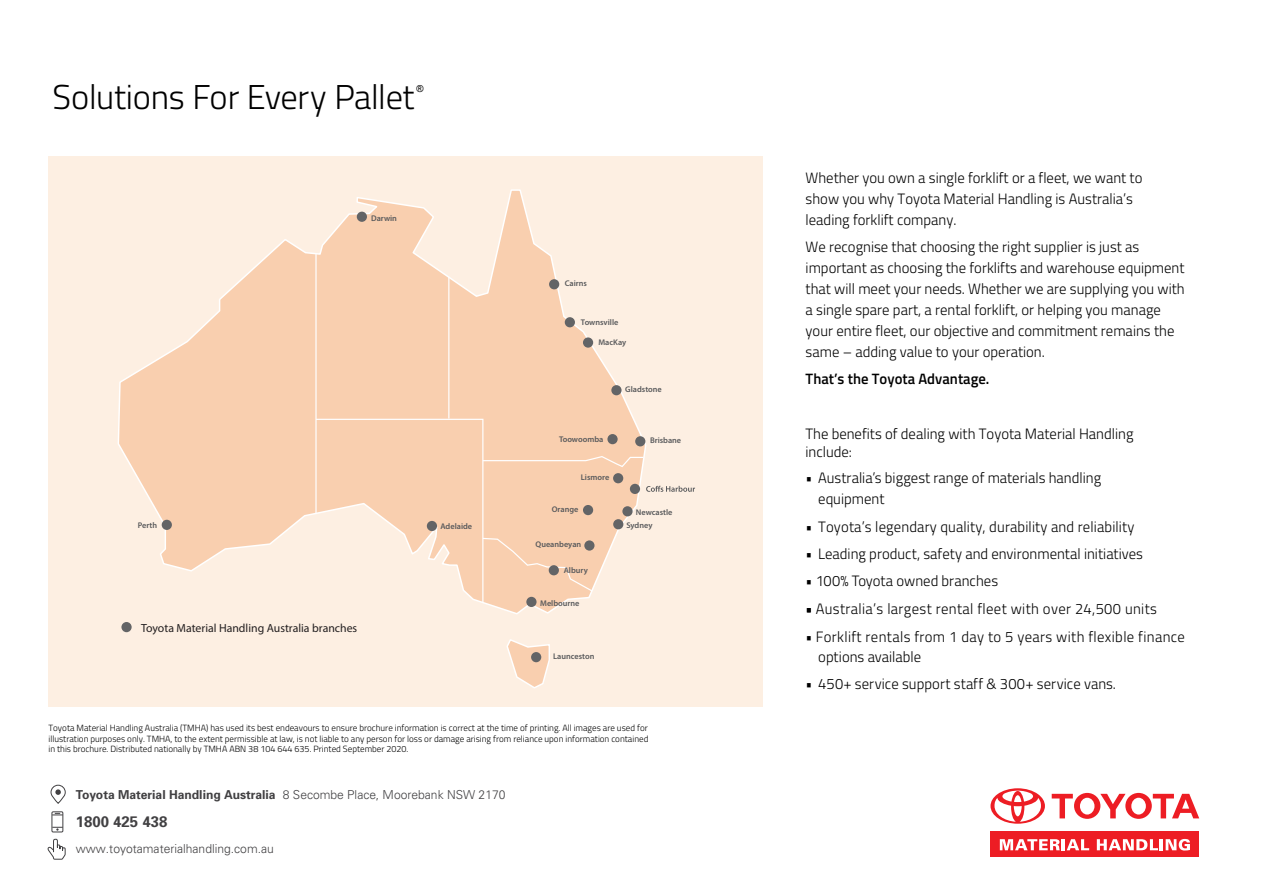
<style>
.page{position:relative;width:1263px;height:893px;background:#fff}
.page>*{position:absolute;margin:0;border:0;box-sizing:border-box;transform-origin:0 0}
.t1{font:300 34.5px "Titillium";letter-spacing:-.01em;color:#000}
.t2{font:700 15.3px "Univers";color:#414042}
.t3{font:300 15px/21px "Titillium";color:#000}
.t4{font:300 15px "Titillium";letter-spacing:.025em;color:#000}
.t5{font:600 15px "Titillium";color:#000}
.t6{font:700 12.3px "Univers";color:#414042}
.t7{font:300 12.3px "Univers";color:#414042}
.t8{font:11.85px "Myriad Pro";color:#231f20}
.t9{font:9.6px "Arial";color:#000}
.t10{font:300 9px/10.8px "Titillium";color:#000;text-align:justify}
.t11{font:600 8.25px "Myriad Pro";color:#58595b}
.s1{font-weight:300}
</style>
<div class="page">
<svg style="left:990px;top:788px;width:55px;height:36px"></svg>
<svg style="left:1052px;top:793px;width:147px;height:26px"></svg>
<div style="left:990px;top:831px;width:209px;height:26px;background:#ed1d24"></div>
<svg style="left:1000px;top:839px;width:89px;height:11px"></svg>
<svg style="left:1097px;top:839px;width:93px;height:11px"></svg>
<svg style="left:47px;top:838px;width:19px;height:22px"></svg>
<div style="left:52px;top:811px;width:11px;height:21px;border:1px solid #414042"></div>
<svg style="left:52px;top:813px;width:11px;height:2px"></svg>
<svg style="left:52px;top:827px;width:11px;height:4px"></svg>
<svg style="left:50px;top:784px;width:16px;height:20px"></svg>
<div style="left:49px;top:157px;width:714px;height:549px;background:#fdefe2"></div>
<svg style="left:506px;top:639px;width:44px;height:50px"></svg>
<svg style="left:118px;top:189px;width:516px;height:425px"></svg>
<hr style="left:315px;top:254px;width:2px;height:260px;background:#fff">
<hr style="left:448px;top:277px;width:1px;height:141px;background:#fff">
<div style="left:162px;top:520px;width:10px;height:10px;background:#636466;border-radius:50%"></div>
<div style="left:357px;top:212px;width:10px;height:10px;background:#636466;border-radius:50%"></div>
<div style="left:565px;top:317px;width:10px;height:10px;background:#636466;border-radius:50%"></div>
<div style="left:549px;top:279px;width:10px;height:10px;background:#636466;border-radius:50%"></div>
<div style="left:611px;top:385px;width:10px;height:10px;background:#636466;border-radius:50%"></div>
<div style="left:583px;top:337px;width:10px;height:11px;background:#636466;border-radius:50%"></div>
<svg style="left:526px;top:597px;width:10px;height:10px"></svg>
<div style="left:531px;top:652px;width:10px;height:10px;background:#636466;border-radius:50%"></div>
<svg style="left:315px;top:418px;width:380px;height:186px"></svg>
<div style="left:121px;top:622px;width:11px;height:10px;background:#636466;border-radius:50%"></div>
<h1 class="t1" style="left:53px;top:72px;width:363px">Solutions For Every Pallet</h1>
<p class="t9" style="left:416px;top:82px;width:9px">®</p>
<p class="t11" style="left:371px;top:213px;width:27px">Darwin</p>
<p class="t11" style="left:138px;top:520px;width:21px">Perth</p>
<p class="t8" style="left:141px;top:620px;width:218px">Toyota Material Handling Australia branches</p>
<p class="t11" style="left:440px;top:521px;width:33px">Adelaide</p>
<p class="t11" style="left:565px;top:278px;width:24px">Cairns</p>
<p class="t11" style="left:581px;top:317px;width:39px">Townsville</p>
<p class="t11" style="left:598px;top:337px;width:29px">MacKay</p>
<p class="t11" style="left:625px;top:384px;width:38px">Gladstone</p>
<p class="t11" style="left:559px;top:434px;width:46px">Toowoomba</p>
<p class="t11" style="left:581px;top:472px;width:30px">Lismore</p>
<p class="t11" style="left:552px;top:503px;width:28px">Orange</p>
<p class="t11" style="left:535px;top:539px;width:47px">Queanbeyan</p>
<p class="t11" style="left:564px;top:565px;width:26px">Albury</p>
<p class="t11" style="left:540px;top:598px;width:41px">Melbourne</p>
<p class="t11" style="left:650px;top:435px;width:33px">Brisbane</p>
<p class="t11" style="left:636px;top:507px;width:38px">Newcastle</p>
<p class="t11" style="left:626px;top:520px;width:28px">Sydney</p>
<p class="t11" style="left:553px;top:651px;width:43px">Launceston</p>
<p class="t10" style="left:49px;top:722px;width:601px">Toyota Material Handling Australia (TMHA) has used its best endeavours to ensure brochure information is correct at the time of printing. All images are used for illustration purposes only. TMHA, to the extent permissible at law, is not liable to any person for loss or damage arising from reliance upon information contained in this brochure. Distributed nationally by TMHA ABN 38 104 644 635. Printed September 2020.</p>
<p class="t6" style="left:76px;top:786px;width:431px">Toyota Material Handling Australia <span class="s1">8 Secombe Place, Moorebank NSW 2170</span></p>
<p class="t2" style="left:76px;top:812px;width:93px">1800 425 438</p>
<p class="t7" style="left:76px;top:841px;width:200px">www.toyotamaterialhandling.com.au</p>
<p class="t3" style="left:806px;top:167px;width:338px">Whether you own a single forklift or a fleet, we want to show you why Toyota Material Handling is Australia’s leading forklift company.</p>
<p class="t3" style="left:806px;top:236px;width:381px">We recognise that choosing the right supplier is just as important as choosing the forklifts and warehouse equipment that will meet your needs. Whether we are supplying you with a single spare part, a rental forklift, or helping you manage your entire fleet, our objective and commitment remains the same – adding value to your operation.</p>
<p class="t5" style="left:806px;top:367px;width:185px">That’s the Toyota Advantage.</p>
<p class="t3" style="left:805px;top:425px;width:330px;line-height:17.7px">The benefits of dealing with Toyota Material Handling include:</p>
<p class="t3" style="left:818px;top:467px;width:284px;text-indent:-13px">• Australia’s biggest range of materials handling equipment</p>
<p class="t3" style="left:805px;top:515px;width:330px">• Toyota’s legendary quality, durability and reliability</p>
<p class="t3" style="left:805px;top:542px;width:339px">• Leading product, safety and environmental initiatives</p>
<p class="t3" style="left:805px;top:570px;width:194px">• 100% Toyota owned branches</p>
<p class="t4" style="left:805px;top:598px;width:353px">• Australia’s largest rental fleet with over 24,500 units</p>
<p class="t4" style="left:805px;top:626px;width:381px">• Forklift rentals from 1 day to 5 years with flexible finance</p>
<p class="t3" style="left:818px;top:645px;width:104px">options available</p>
<p class="t3" style="left:805px;top:673px;width:312px">• 450+ service support staff &amp; 300+ service vans.</p>
</div>
